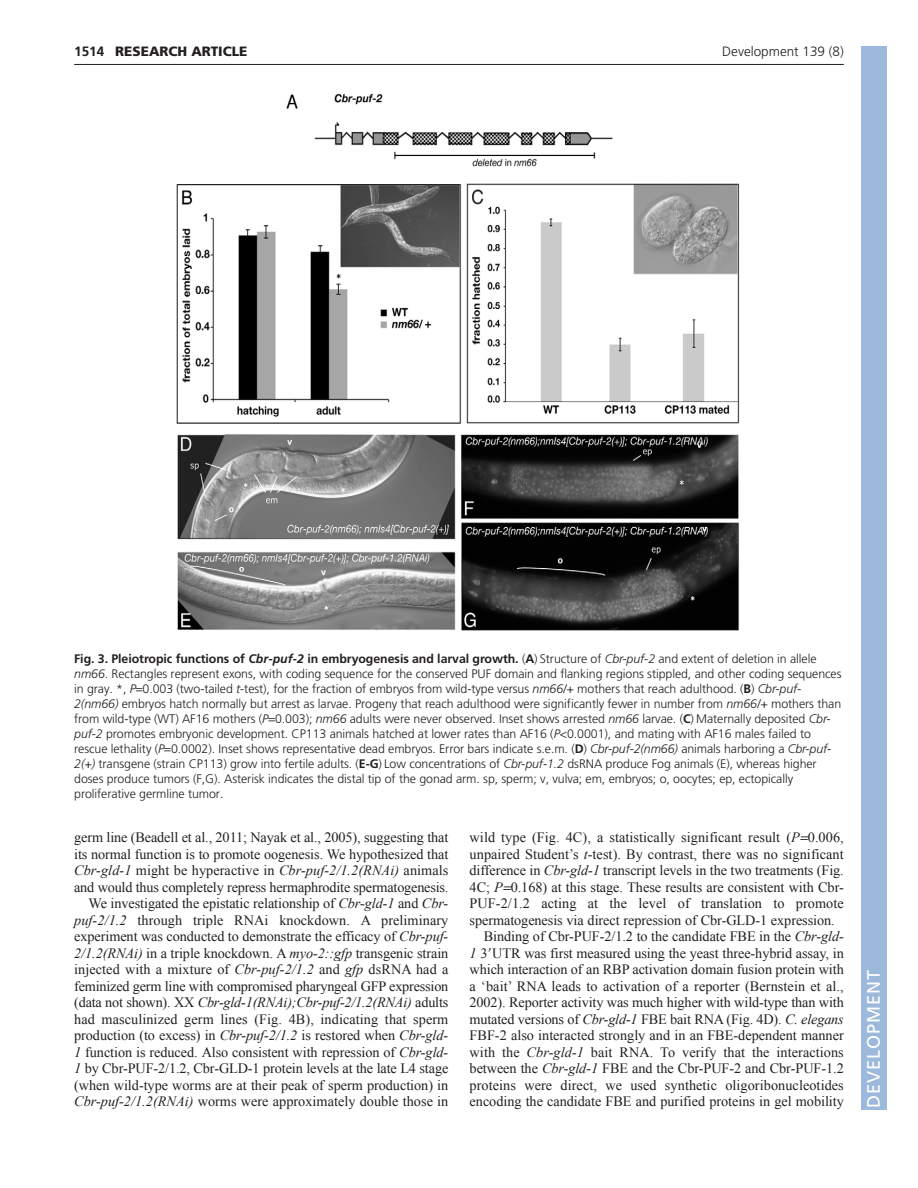
<style>
.page{position:relative;width:918px;height:1188px;background:#fff}
.page>*{position:absolute;margin:0;border:0;box-sizing:border-box;transform-origin:0 0}
.t1{font:18px "Frutiger LT Std";letter-spacing:.055em;color:#fff}
.t2{font:14.25px/16.5px "Times New Roman";letter-spacing:-.005em;color:#231f20;text-align:right}
.t3{font:300 13.5px "Frutiger LT Std";color:#231f20}
.t4{font:900 13.5px "Frutiger LT Std";color:#231f20}
.t5{font:700 13.5px "Frutiger LT Std";color:#231f20}
.t6{font:300 12.3px/15px "Frutiger LT Std";letter-spacing:-.005em;color:#231f20}
.s1{font-weight:700}
.s2{font-weight:700;font-style:italic}
.s3{font-style:italic}
.s4{font-family:"Mathematical Pi One"}
</style>
<div class="page">
<hr style="left:74px;top:64px;width:770px;height:1px;background:#231f20">
<img style="left:176px;top:93px;width:564px;height:538px">
<div style="left:861px;top:46px;width:25px;height:1064px;background:#9cb9db"></div>
<p class="t5" style="left:74px;top:46px;width:32px">1514</p>
<p class="t4" style="left:115px;top:46px;width:134px">RESEARCH ARTICLE</p>
<p class="t3" style="left:722px;top:46px;width:123px">Development 139 (8)</p>
<p class="t6" style="left:74px;top:652px;width:769px"><span class="s1">Fig. 3. Pleiotropic functions of</span> <span class="s2">Cbr-puf-2</span> <span class="s1">in embryogenesis and larval growth.</span> (<span class="s1">A</span>) Structure of <span class="s3">Cbr-puf-2</span> and extent of deletion in allele <span class="s3">nm66</span>. Rectangles represent exons, with coding sequence for the conserved PUF domain and flanking regions stippled, and other coding sequences in gray. *, <span class="s3">P</span> 0.003 (two-tailed <span class="s3">t-</span>test), for the fraction of embryos from wild-type versus <span class="s3">nm66/+</span> mothers that reach adulthood. (<span class="s1">B</span>) <span class="s3">Cbr-puf-2(nm66)</span> embryos hatch normally but arrest as larvae. Progeny that reach adulthood were significantly fewer in number from <span class="s3">nm66/+</span> mothers than from wild-type (WT) AF16 mothers (<span class="s3">P</span> 0.003); <span class="s3">nm66</span> adults were never observed. Inset shows arrested <span class="s3">nm66</span> larvae. (<span class="s1">C</span>) Maternally deposited <span class="s3">Cbr&shy;puf-2</span> promotes embryonic development. CP113 animals hatched at lower rates than AF16 (<span class="s3">P</span>&lt;0.0001), and mating with AF16 males failed to rescue lethality (<span class="s3">P</span> 0.0002). Inset shows representative dead embryos. Error bars indicate s.e.m. (<span class="s1">D</span>) <span class="s3">Cbr-puf-2(nm66)</span> animals harboring a <span class="s3">Cbr-puf-2(+)</span> transgene (strain CP113) grow into fertile adults. (<span class="s1">E-G</span>) Low concentrations of <span class="s3">Cbr-puf-1.2</span> dsRNA produce Fog animals (E), whereas higher doses produce tumors (F,G). Asterisk indicates the distal tip of the gonad arm. sp, sperm; v, vulva; em, embryos; o, oocytes; ep, ectopically proliferative germline tumor.</p>
<p class="t2" style="left:74px;top:829px;width:376px">germ line (Beadell et al., 2011; Nayak et al., 2005), suggesting that its normal function is to promote oogenesis. We hypothesized that <span class="s3">Cbr-gld-1</span> might be hyperactive in <span class="s3">Cbr-puf-2/1.2(RNAi)</span> animals and would thus completely repress hermaphrodite spermatogenesis.<br>We investigated the epistatic relationship of <span class="s3">Cbr-gld-1</span> and <span class="s3">Cbr&shy;puf-2/1.2</span> through triple RNAi knockdown. A preliminary experiment was conducted to demonstrate the efficacy of <span class="s3">Cbr-puf-2/1.2(RNAi)</span> in a triple knockdown. A <span class="s3">myo-2::gfp</span> transgenic strain injected with a mixture of <span class="s3">Cbr-puf-2/1.2</span> and <span class="s3">gfp</span> dsRNA had a feminized germ line with compromised pharyngeal GFP expression (data not shown). XX <span class="s3">Cbr-gld-1(RNAi);Cbr-puf-2/1.2(RNAi)</span> adults had masculinized germ lines (Fig. 4B), indicating that sperm production (to excess) in <span class="s3">Cbr-puf-2/1.2</span> is restored when <span class="s3">Cbr-gld-1</span> function is reduced. Also consistent with repression of <span class="s3">Cbr-gld-1</span> by Cbr-PUF-2/1.2, Cbr-GLD-1 protein levels at the late L4 stage (when wild-type worms are at their peak of sperm production) in <span class="s3">Cbr-puf-2/1.2(RNAi)</span> worms were approximately double those in</p>
<p class="t2" style="left:470px;top:829px;width:376px">wild type (Fig. 4C), a statistically significant result (<span class="s3">P</span> 0.006,</p>
<p class="t2" style="left:470px;top:846px;width:376px">unpaired Student’s <span class="s3">t</span>-test). By contrast, there was no significant</p>
<p class="t2" style="left:470px;top:862px;width:376px">difference in <span class="s3">Cbr-gld-1</span> transcript levels in the two treatments (Fig.</p>
<p class="t2" style="left:470px;top:879px;width:376px">4C; <span class="s3">P</span> 0.168) at this stage. These results are consistent with Cbr-</p>
<p class="t2" style="left:470px;top:895px;width:376px">PUF-2/1.2 acting at the level of translation to promote</p>
<p class="t2" style="left:470px;top:912px;width:367px">spermatogenesis via direct repression of Cbr-GLD-1 expression.</p>
<p class="t2" style="left:484px;top:928px;width:361px">Binding of Cbr-PUF-2/1.2 to the candidate FBE in the <span class="s3">Cbr-gld-</span></p>
<p class="t2" style="left:470px;top:945px;width:376px"><span class="s3">1</span> 3<span class="s4">-</span>UTR was first measured using the yeast three-hybrid assay, in</p>
<p class="t2" style="left:470px;top:961px;width:376px">which interaction of an RBP activation domain fusion protein with</p>
<p class="t2" style="left:470px;top:978px;width:376px">a ‘bait’ RNA leads to activation of a reporter (Bernstein et al.,</p>
<p class="t2" style="left:470px;top:994px;width:376px">2002). Reporter activity was much higher with wild-type than with</p>
<p class="t2" style="left:470px;top:1011px;width:376px">mutated versions of <span class="s3">Cbr-gld-1</span> FBE bait RNA (Fig. 4D). <span class="s3">C. elegans</span></p>
<p class="t2" style="left:470px;top:1027px;width:376px">FBF-2 also interacted strongly and in an FBE-dependent manner</p>
<p class="t2" style="left:470px;top:1044px;width:376px">with the <span class="s3">Cbr-gld-1</span> bait RNA. To verify that the interactions</p>
<p class="t2" style="left:470px;top:1060px;width:376px">between the <span class="s3">Cbr-gld-1</span> FBE and the Cbr-PUF-2 and Cbr<span class="s3">-</span>PUF-1.2</p>
<p class="t2" style="left:470px;top:1077px;width:376px">proteins were direct, we used synthetic oligoribonucleotides</p>
<p class="t2" style="left:470px;top:1093px;width:376px">encoding the candidate FBE and purified proteins in gel mobility</p>
<p class="t1" style="left:863px;top:1108px;width:140px;rotate:-90deg">DEVELOPMENT</p>
</div>
